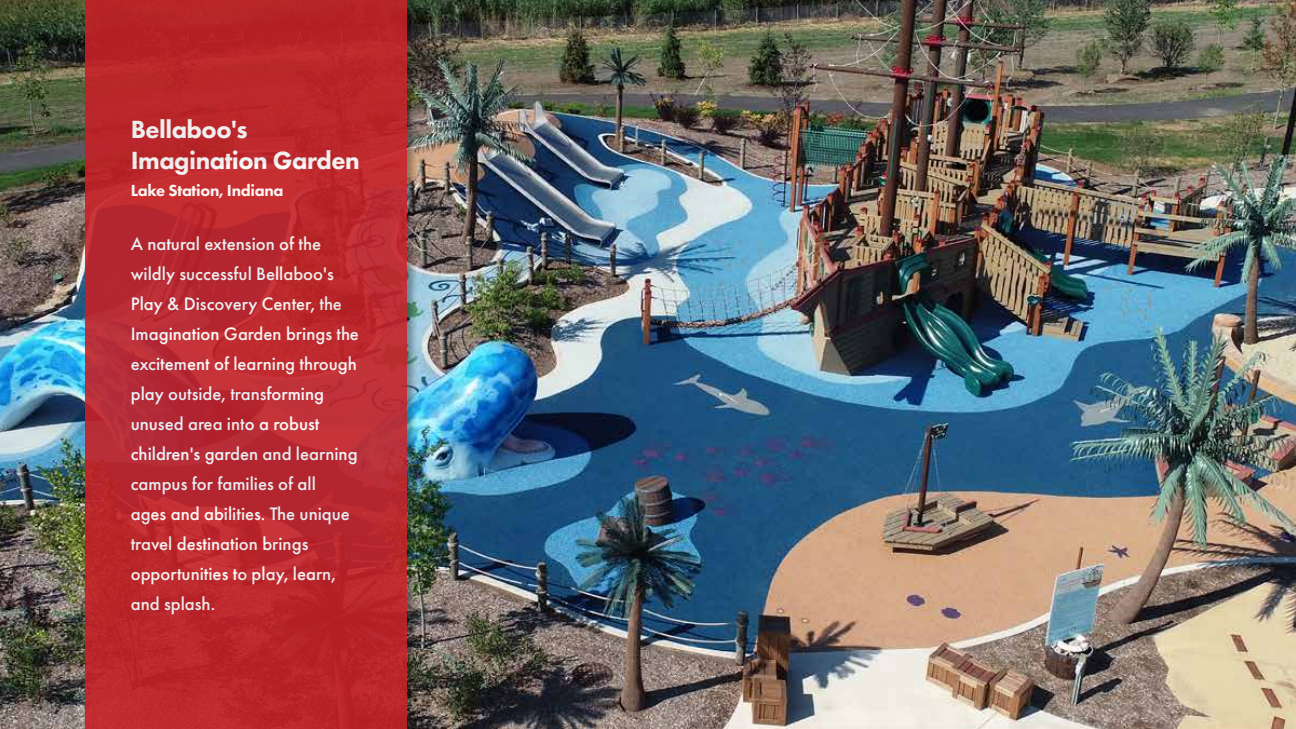
<style>
.page{position:relative;width:1296px;height:729px;background:#fff}
.page>*{position:absolute;margin:0;border:0;box-sizing:border-box;transform-origin:0 0}
.t1{font:800 25.8px/30.9px "Futura PT";letter-spacing:-.02em;color:#fff}
.t2{font:500 18.75px/30px "Futura PT";color:#fff}
.t3{font:800 16.65px "Futura PT";letter-spacing:-.02em;color:#fff}
</style>
<div class="page">
<img style="left:0;top:0;width:1296px;height:729px">
<div style="left:85px;top:0;width:333px;height:729px;background:#000;opacity:.36"></div>
<div style="left:86px;top:0;width:321px;height:729px;background:linear-gradient(to right,#b9282e,#bb282e)"></div>
<h1 class="t1" style="left:131px;top:114px;width:230px">Bellaboo's<br>Imagination Garden</h1>
<p class="t3" style="left:131px;top:180px;width:154px">Lake Station, Indiana</p>
<p class="t2" style="left:131px;top:229px;width:230px">A natural extension of the wildly successful Bellaboo's<br>Play &amp; Discovery Center, the<br>Imagination Garden brings the excitement of learning through play outside, transforming unused area into a robust children's garden and learning campus for families of all<br>ages and abilities. The unique travel destination brings opportunities to play, learn, and splash.</p>
</div>
